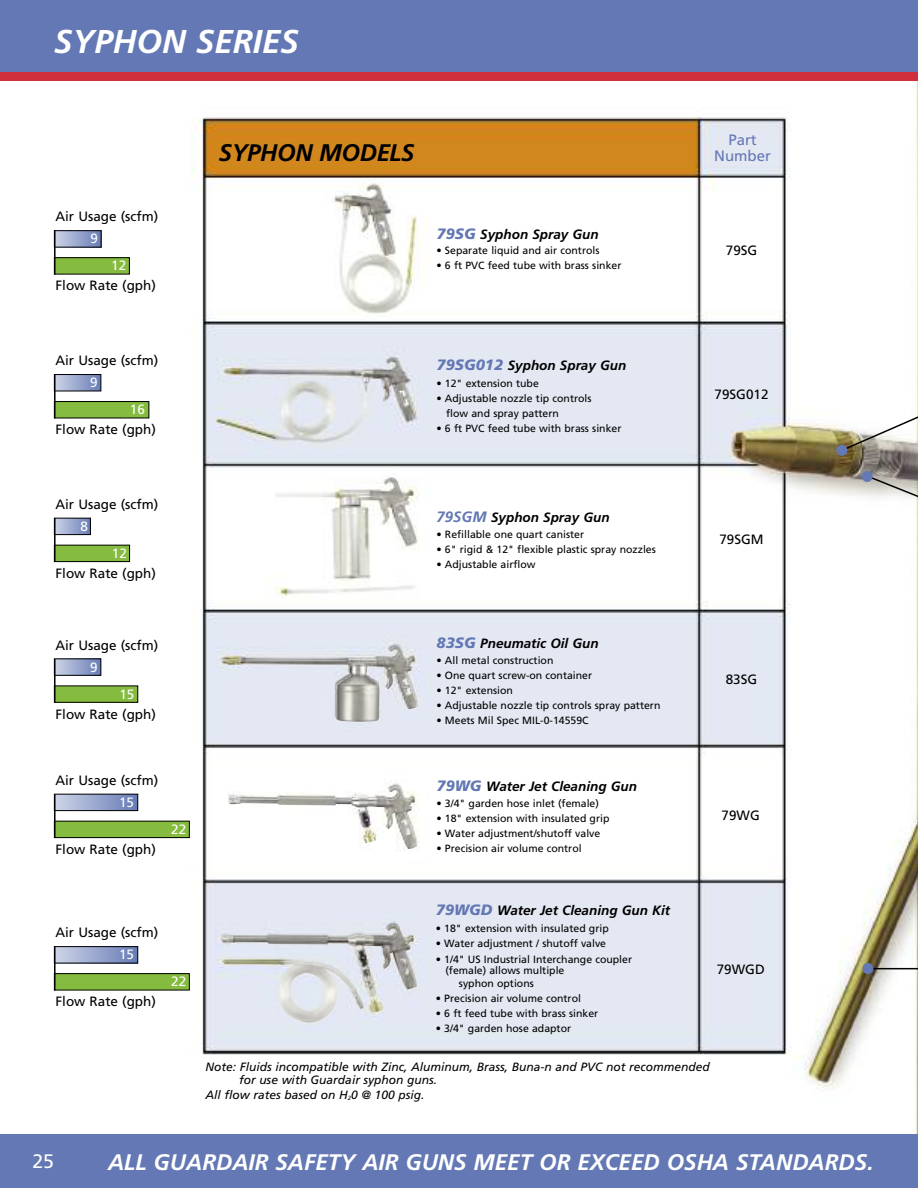
<style>
.page{position:relative;width:918px;height:1188px;background:#fff}
.page>*{position:absolute;margin:0;border:0;box-sizing:border-box;transform-origin:0 0}
.t1{font:italic 700 33px "Frutiger";color:#fff}
.t2{font:italic 700 24px "Frutiger";letter-spacing:-.015em;color:#000}
.t3{font:italic 700 22.5px "Frutiger";color:#fff}
.t4{font:19.5px "Frutiger";color:#fff}
.t5{font:15px/16.5px "Frutiger";color:#6378b4;text-align:center}
.t6{font:13.5px "Frutiger";color:#000}
.t7{font:italic 700 13.5px "Frutiger";color:#000}
.t8{font:13.5px "Frutiger";color:#fff}
.t9{font:italic 12px/13.5px "Frutiger";color:#000}
.t10{font:10.5px/15px "Frutiger";color:#000}
.s1{font-weight:900;font-size:15px;color:#6378b4}
.s2{font-size:15px;color:#6378b4}
</style>
<div class="page">
<img style="left:53px;top:81px;width:865px;height:1053px">
<img style="left:222px;top:649px;width:196px;height:73px">
<img style="left:224px;top:946px;width:193px;height:77px">
<img style="left:229px;top:797px;width:188px;height:52px">
<div style="left:0;top:0;width:918px;height:77px;background:#6378b4"></div>
<div style="left:0;top:1134px;width:918px;height:54px;background:#6378b4"></div>
<hr style="left:869px;top:968px;width:49px;height:1px;background:#000">
<div style="left:862px;top:963px;width:11px;height:11px;background:#6378b4;border-radius:50%"></div>
<svg style="left:865px;top:474px;width:53px;height:64px"></svg>
<div style="left:862px;top:471px;width:11px;height:11px;background:#6378b4;border-radius:50%"></div>
<svg style="left:840px;top:372px;width:78px;height:80px"></svg>
<div style="left:836px;top:445px;width:11px;height:11px;background:#6378b4;border-radius:50%"></div>
<div style="left:54px;top:258px;width:75px;height:16px;background:#85bc3f"></div>
<div style="left:54px;top:257px;width:76px;height:18px;border:1px solid #000"></div>
<div style="left:54px;top:231px;width:47px;height:16px;background:linear-gradient(to right,#cfd5e8,#697db7)"></div>
<div style="left:54px;top:230px;width:47px;height:18px;border:1px solid #000"></div>
<hr style="left:54px;top:231px;width:2px;height:44px;background:#000">
<div style="left:54px;top:402px;width:95px;height:16px;background:#85bc3f"></div>
<div style="left:54px;top:401px;width:95px;height:17px;border:1px solid #000"></div>
<div style="left:54px;top:375px;width:47px;height:16px;background:linear-gradient(to right,#cfd5e8,#687cb6)"></div>
<div style="left:54px;top:374px;width:47px;height:17px;border:1px solid #000"></div>
<hr style="left:54px;top:374px;width:2px;height:44px;background:#000">
<div style="left:54px;top:686px;width:84px;height:16px;background:#85bc3f"></div>
<div style="left:54px;top:685px;width:84px;height:18px;border:1px solid #000"></div>
<div style="left:54px;top:659px;width:47px;height:16px;background:linear-gradient(to right,#cfd5e8,#687cb6)"></div>
<div style="left:54px;top:658px;width:47px;height:18px;border:1px solid #000"></div>
<hr style="left:54px;top:659px;width:2px;height:44px;background:#000">
<div style="left:54px;top:821px;width:135px;height:17px;background:#85bc3f"></div>
<div style="left:54px;top:821px;width:136px;height:17px;border:1px solid #000"></div>
<div style="left:54px;top:794px;width:84px;height:17px;background:linear-gradient(to right,#cfd6e8,#677cb6)"></div>
<div style="left:54px;top:794px;width:84px;height:17px;border:1px solid #000"></div>
<hr style="left:54px;top:794px;width:2px;height:44px;background:#000">
<div style="left:54px;top:974px;width:135px;height:16px;background:#85bc3f"></div>
<div style="left:54px;top:973px;width:136px;height:17px;border:1px solid #000"></div>
<div style="left:54px;top:947px;width:84px;height:16px;background:linear-gradient(to right,#cfd6e8,#677cb6)"></div>
<div style="left:54px;top:946px;width:84px;height:17px;border:1px solid #000"></div>
<hr style="left:54px;top:947px;width:2px;height:43px;background:#000">
<div style="left:54px;top:545px;width:76px;height:17px;background:#85bc3f"></div>
<div style="left:54px;top:545px;width:76px;height:17px;border:1px solid #000"></div>
<div style="left:54px;top:518px;width:36px;height:17px;background:linear-gradient(to right,#ced5e8,#6e81b9)"></div>
<div style="left:54px;top:518px;width:37px;height:17px;border:1px solid #000"></div>
<hr style="left:54px;top:518px;width:2px;height:44px;background:#000">
<div style="left:0;top:73px;width:918px;height:8px;background:#d12f3b"></div>
<h1 class="t1" style="left:54px;top:28px;width:246px">SYPHON SERIES</h1>
<p class="t6" style="left:56px;top:211px;width:104px">Air Usage (scfm)</p>
<p class="t8" style="left:91px;top:233px;width:9px">9</p>
<p class="t8" style="left:111px;top:260px;width:17px">12</p>
<p class="t6" style="left:56px;top:280px;width:102px">Flow Rate (gph)</p>
<p class="t6" style="left:56px;top:355px;width:104px">Air Usage (scfm)</p>
<p class="t8" style="left:90px;top:377px;width:9px">9</p>
<p class="t8" style="left:130px;top:404px;width:17px">16</p>
<p class="t6" style="left:56px;top:424px;width:102px">Flow Rate (gph)</p>
<p class="t6" style="left:56px;top:499px;width:104px">Air Usage (scfm)</p>
<p class="t8" style="left:80px;top:521px;width:9px">8</p>
<p class="t8" style="left:112px;top:548px;width:17px">12</p>
<p class="t6" style="left:56px;top:568px;width:102px">Flow Rate (gph)</p>
<p class="t6" style="left:56px;top:640px;width:104px">Air Usage (scfm)</p>
<p class="t8" style="left:90px;top:661px;width:9px">9</p>
<p class="t8" style="left:119px;top:688px;width:17px">15</p>
<p class="t6" style="left:56px;top:709px;width:102px">Flow Rate (gph)</p>
<p class="t6" style="left:56px;top:775px;width:104px">Air Usage (scfm)</p>
<p class="t8" style="left:119px;top:797px;width:17px">15</p>
<p class="t6" style="left:56px;top:844px;width:102px">Flow Rate (gph)</p>
<p class="t8" style="left:171px;top:824px;width:17px">22</p>
<p class="t6" style="left:56px;top:927px;width:104px">Air Usage (scfm)</p>
<p class="t8" style="left:119px;top:949px;width:17px">15</p>
<p class="t6" style="left:56px;top:996px;width:102px">Flow Rate (gph)</p>
<p class="t8" style="left:171px;top:976px;width:17px">22</p>
<h2 class="t2" style="left:219px;top:143px;width:197px">SYPHON MODELS</h2>
<p class="t7" style="left:436px;top:229px;width:164px"><span class="s1">79SG</span> Syphon Spray Gun</p>
<p class="t10" style="left:436px;top:243px;width:165px">• Separate liquid and air controls</p>
<p class="t10" style="left:436px;top:258px;width:186px">• 6 ft PVC feed tube with brass sinker</p>
<p class="t7" style="left:436px;top:360px;width:191px"><span class="s1">79SG012</span> Syphon Spray Gun</p>
<p class="t10" style="left:436px;top:376px;width:104px">• 12" extension tube</p>
<p class="t10" style="left:446px;top:391px;width:147px;text-indent:-10px">• Adjustable nozzle tip controls flow and spray pattern</p>
<p class="t10" style="left:436px;top:421px;width:186px">• 6 ft PVC feed tube with brass sinker</p>
<p class="t7" style="left:436px;top:512px;width:175px"><span class="s2">79SGM</span> Syphon Spray Gun</p>
<p class="t10" style="left:436px;top:528px;width:149px">• Refillable one quart canister</p>
<p class="t10" style="left:436px;top:543px;width:221px">• 6" rigid &amp; 12" flexible plastic spray nozzles</p>
<p class="t10" style="left:436px;top:558px;width:101px">• Adjustable airflow</p>
<p class="t7" style="left:436px;top:638px;width:164px"><span class="s1">83SG</span> Pneumatic Oil Gun</p>
<p class="t10" style="left:436px;top:654px;width:118px">• All metal construction</p>
<p class="t10" style="left:436px;top:669px;width:157px">• One quart screw-on container</p>
<p class="t10" style="left:436px;top:684px;width:78px">• 12" extension</p>
<p class="t10" style="left:436px;top:699px;width:225px">• Adjustable nozzle tip controls spray pattern</p>
<p class="t10" style="left:436px;top:714px;width:154px">• Meets Mil Spec MIL-0-14559C</p>
<p class="t7" style="left:436px;top:781px;width:202px"><span class="s1">79WG</span> Water Jet Cleaning Gun</p>
<p class="t10" style="left:436px;top:796px;width:164px">• 3/4" garden hose inlet (female)</p>
<p class="t10" style="left:436px;top:811px;width:174px">• 18" extension with insulated grip</p>
<p class="t10" style="left:436px;top:826px;width:165px">• Water adjustment/shutoff valve</p>
<p class="t10" style="left:436px;top:841px;width:147px">• Precision air volume control</p>
<p class="t7" style="left:436px;top:905px;width:236px"><span class="s1">79WGD</span> Water Jet Cleaning Gun Kit</p>
<p class="t10" style="left:436px;top:922px;width:174px">• 18" extension with insulated grip</p>
<p class="t10" style="left:436px;top:937px;width:172px">• Water adjustment / shutoff valve</p>
<p class="t10" style="left:445px;top:954px;width:188px;line-height:11.6px;text-indent:-10px">• 1/4" US Industrial Interchange coupler (female) allows multiple</p>
<p class="t10" style="left:459px;top:976px;width:76px">syphon options</p>
<p class="t10" style="left:436px;top:991px;width:147px">• Precision air volume control</p>
<p class="t10" style="left:436px;top:1006px;width:164px">• 6 ft feed tube with brass sinker</p>
<p class="t10" style="left:436px;top:1021px;width:137px">• 3/4" garden hose adaptor</p>
<h3 class="t5" style="left:714px;top:132px;width:58px">Part<br>Number</h3>
<p class="t6" style="left:726px;top:245px;width:33px">79SG</p>
<p class="t6" style="left:715px;top:389px;width:56px">79SG012</p>
<p class="t6" style="left:719px;top:534px;width:46px">79SGM</p>
<p class="t6" style="left:726px;top:674px;width:33px">83SG</p>
<p class="t6" style="left:722px;top:810px;width:40px">79WG</p>
<p class="t6" style="left:717px;top:964px;width:50px">79WGD</p>
<p class="t9" style="left:239px;top:1061px;width:472px;text-indent:-34px">Note: Fluids incompatible with Zinc, Aluminum, Brass, Buna-n and PVC not recommended for use with Guardair syphon guns.</p>
<p class="t9" style="left:206px;top:1089px;width:220px">All flow rates based on H<sub>2</sub>0 @ 100 psig.</p>
<h3 class="t4" style="left:32px;top:1154px;width:23px">25</h3>
<h3 class="t3" style="left:108px;top:1154px;width:767px">ALL GUARDAIR SAFETY AIR GUNS MEET OR EXCEED OSHA STANDARDS.</h3>
</div>
